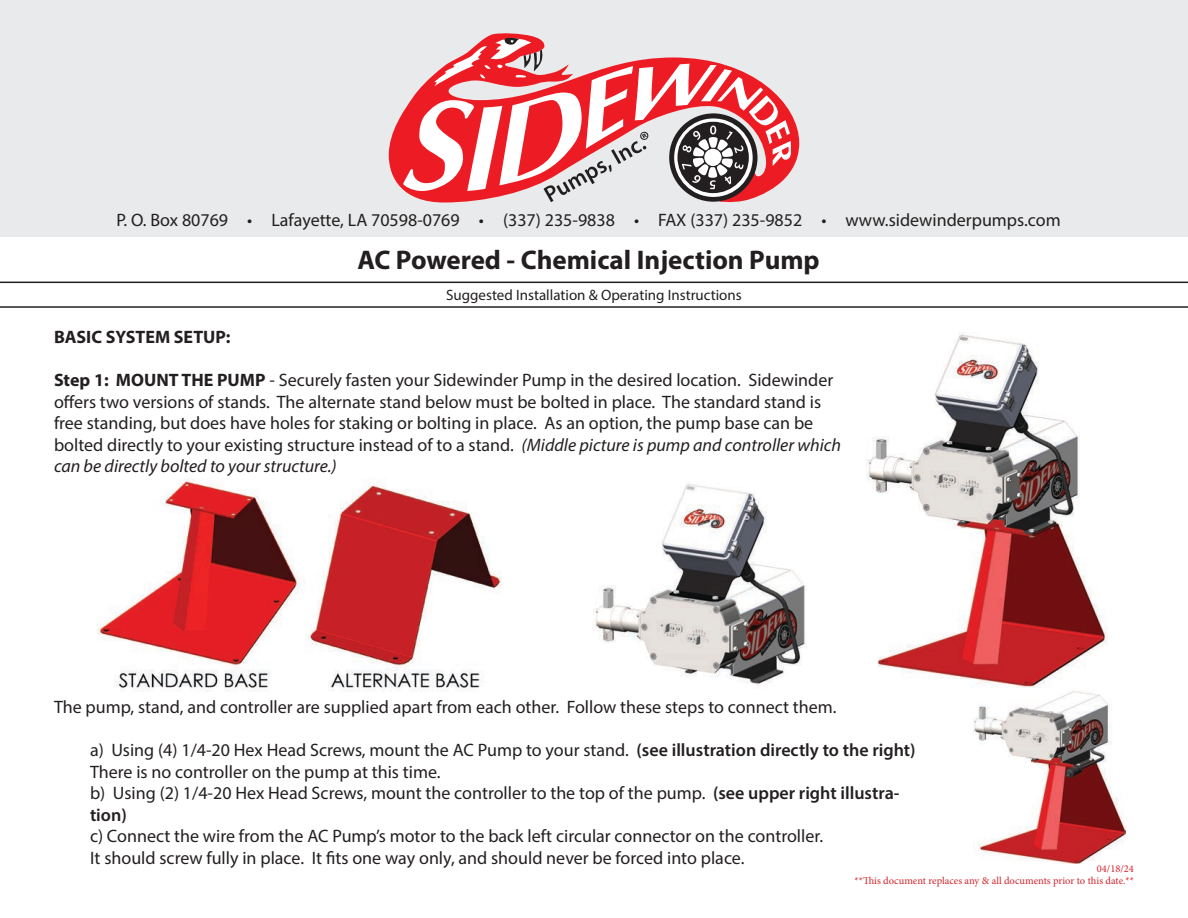
<style>
.page{position:relative;width:1188px;height:918px;background:#fff}
.page>*{position:absolute;margin:0;border:0;box-sizing:border-box;transform-origin:0 0}
.t1{font:700 27px "Myriad Pro";color:#231f20}
.t2{font:18px/21.6px "Myriad Pro";color:#231f20}
.t3{font:700 18px "Myriad Pro";color:#231f20}
.t4{font:15px "Myriad Pro";color:#231f20}
.t5{font:10.5px/12.6px "Minion Pro";color:#d2232a;text-align:right}
.s1{font-weight:700}
.s2{font-style:italic}
.s3{font-weight:600}
</style>
<div class="page">
<div style="left:0;top:0;width:1188px;height:237px;background:#e9eaeb"></div>
<svg style="left:389px;top:33px;width:410px;height:157px"></svg>
<svg style="left:403px;top:38px;width:388px;height:164px"></svg>
<svg style="left:0;top:282px;width:1188px;height:26px"></svg>
<img style="left:98px;top:479px;width:404px;height:212px">
<img style="left:593px;top:484px;width:214px;height:202px">
<img style="left:867px;top:334px;width:241px;height:354px">
<img style="left:974px;top:691px;width:151px;height:173px">
<p class="t2" style="left:116px;top:209px;width:946px">P. O. Box 80769 • Lafayette, LA 70598-0769 • (337) 235-9838 • FAX (337) 235-9852 • www.sidewinderpumps.com</p>
<h1 class="t1" style="left:357px;top:243px;width:464px">AC Powered - Chemical Injection Pump</h1>
<p class="t4" style="left:446px;top:286px;width:297px">Suggested Installation &amp; Operating Instructions</p>
<p class="t3" style="left:54px;top:325px;width:178px">BASIC SYSTEM SETUP:</p>
<p class="t2" style="left:54px;top:369px;width:789px"><span class="s1">Step 1: MOUNT THE PUMP</span> - Securely fasten your Sidewinder Pump in the desired location. Sidewinder offers two versions of stands. The alternate stand below must be bolted in place. The standard stand is free standing, but does have holes for staking or bolting in place. As an option, the pump base can be bolted directly to your existing structure instead of to a stand. <span class="s2">(Middle picture is pump and controller which can be directly bolted to your structure.)</span></p>
<p class="t2" style="left:54px;top:696px;width:784px">The pump, stand, and controller are supplied apart from each other. Follow these steps to connect them.</p>
<p class="t2" style="left:90px;top:739px;width:827px">a) Using (4) 1/4-20 Hex Head Screws, mount the AC Pump to your stand. <span class="s3">(see illustration directly to the right)<br></span>There is no controller on the pump at this time.<br>b) Using (2) 1/4-20 Hex Head Screws, mount the controller to the top of the pump. <span class="s3">(see upper right illustra&shy;tion)</span></p>
<p class="t2" style="left:90px;top:825px;width:735px">c) Connect the wire from the AC Pump’s motor to the back left circular connector on the controller.<br>It should screw fully in place. It fits one way only, and should never be forced into place.</p>
<p class="t5" style="left:855px;top:862px;width:281px">04/18/24<br>**This document replaces any &amp; all documents prior to this date.**</p>
</div>
